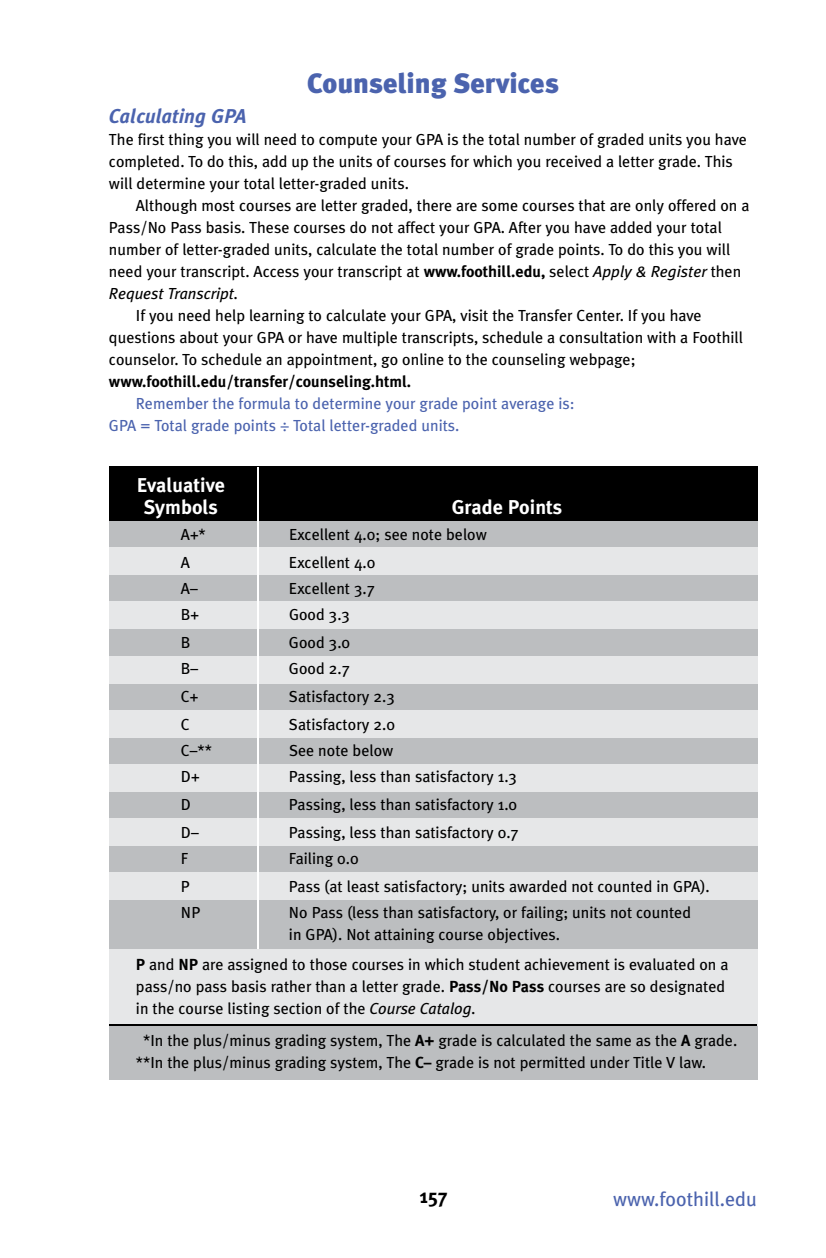
<style>
.page{position:relative;width:826px;height:1258px;background:#fff}
.page>*{position:absolute;margin:0;border:0;box-sizing:border-box;transform-origin:0 0}
.t1{font:900 28px "Meta Plus";color:#4b63ae}
.t2{font:700 20px/22px "Meta Plus";color:#fff;text-align:center}
.t3{font:20px "Meta Plus";color:#4b63ae}
.t4{font:italic 700 20px "Meta Plus";color:#4b63ae}
.t5{font:700 20px "Meta Plus";color:#000}
.t6{font:16px/22px "Meta Plus";color:#000}
.t7{font:16px/22px "Meta Plus";color:#4b63ae}
.t8{font:700 16px "Meta Plus";color:#000}
.s1{font-weight:700}
.s2{font-style:italic}
.s3{font-family:"Helvetica"}
.s4{color:#bcbec0}
</style>
<div class="page">
<div style="left:109px;top:521px;width:648px;height:27px;background:#bcbec0"></div>
<div style="left:109px;top:467px;width:648px;height:54px;background:#000"></div>
<div style="left:109px;top:575px;width:648px;height:27px;background:#bcbec0"></div>
<div style="left:109px;top:629px;width:648px;height:27px;background:#bcbec0"></div>
<div style="left:109px;top:683px;width:648px;height:27px;background:#bcbec0"></div>
<div style="left:109px;top:737px;width:648px;height:27px;background:#bcbec0"></div>
<div style="left:109px;top:791px;width:648px;height:27px;background:#bcbec0"></div>
<div style="left:109px;top:845px;width:648px;height:27px;background:#bcbec0"></div>
<div style="left:109px;top:899px;width:648px;height:50px;background:#bcbec0"></div>
<div style="left:109px;top:1025px;width:648px;height:54px;background:#bcbec0"></div>
<div style="left:109px;top:710px;width:648px;height:27px;background:#e6e7e8"></div>
<div style="left:109px;top:656px;width:648px;height:27px;background:#e6e7e8"></div>
<div style="left:109px;top:602px;width:648px;height:27px;background:#e6e7e8"></div>
<div style="left:109px;top:548px;width:648px;height:27px;background:#e6e7e8"></div>
<div style="left:109px;top:764px;width:648px;height:27px;background:#e6e7e8"></div>
<div style="left:109px;top:818px;width:648px;height:27px;background:#e6e7e8"></div>
<div style="left:109px;top:872px;width:648px;height:27px;background:#e6e7e8"></div>
<div style="left:109px;top:949px;width:648px;height:76px;background:#e6e7e8"></div>
<hr style="left:109px;top:1024px;width:648px;height:2px;background:#000">
<hr style="left:257px;top:467px;width:2px;height:482px;background:#fff">
<h1 class="t1" style="left:307px;top:67px;width:253px">Counseling Services</h1>
<p class="t4" style="left:109px;top:104px;width:139px">Calculating GPA</p>
<p class="t6" style="left:109px;top:128px;width:639px">The first thing you will need to compute your GPA is the total number of graded units you have completed. To do this, add up the units of courses for which you received a letter grade. This will determine your total letter-graded units.</p>
<p class="t6" style="left:109px;top:194px;width:642px;text-indent:27px">Although most courses are letter graded, there are some courses that are only offered on a Pass/No Pass basis. These courses do not affect your GPA. After you have added your total number of letter-graded units, calculate the total number of grade points. To do this you will need your transcript. Access your transcript at <span class="s1">www.foothill.edu,</span> select <span class="s2">Apply &amp; Register</span> then <span class="s2">Request Transcript.</span></p>
<p class="t6" style="left:109px;top:304px;width:635px;text-indent:27px">If you need help learning to calculate your GPA, visit the Transfer Center. If you have questions about your GPA or have multiple transcripts, schedule a consultation with a Foothill counselor. To schedule an appointment, go online to the counseling webpage;</p>
<p class="t8" style="left:109px;top:372px;width:304px">www.foothill.edu/transfer/counseling.html.</p>
<p class="t7" style="left:109px;top:392px;width:467px;text-indent:27px">Remember the formula to determine your grade point average is:<br>GPA = Total grade points <span class="s3">÷</span> Total letter-graded units.</p>
<p class="t2" style="left:137px;top:474px;width:90px">Evaluative<br>Symbols</p>
<p class="t2" style="left:452px;top:496px;width:112px">Grade Points</p>
<p class="t6" style="left:181px;top:523px;width:26px">A+*</p>
<p class="t6" style="left:289px;top:523px;width:199px">Excellent 4.0; see note below</p>
<p class="t6" style="left:181px;top:551px;width:11px">A</p>
<p class="t6" style="left:289px;top:551px;width:88px">Excellent 4.0</p>
<p class="t6" style="left:181px;top:577px;width:18px">A–</p>
<p class="t6" style="left:289px;top:577px;width:87px">Excellent 3.7</p>
<p class="t6" style="left:181px;top:603px;width:20px">B+</p>
<p class="t6" style="left:289px;top:603px;width:63px">Good 3.3</p>
<p class="t6" style="left:181px;top:631px;width:11px">B</p>
<p class="t6" style="left:289px;top:631px;width:63px">Good 3.0</p>
<p class="t6" style="left:181px;top:657px;width:19px">B–</p>
<p class="t6" style="left:289px;top:657px;width:62px">Good 2.7</p>
<p class="t6" style="left:181px;top:685px;width:19px">C+</p>
<p class="t6" style="left:289px;top:685px;width:107px">Satisfactory 2.3</p>
<p class="t6" style="left:181px;top:713px;width:10px">C</p>
<p class="t6" style="left:289px;top:713px;width:107px">Satisfactory 2.0</p>
<p class="t6" style="left:181px;top:739px;width:33px">C–**</p>
<p class="t6" style="left:289px;top:739px;width:106px">See note below</p>
<p class="t6" style="left:181px;top:765px;width:20px">D+</p>
<p class="t6" style="left:289px;top:765px;width:230px">Passing, less than satisfactory 1.3</p>
<p class="t6" style="left:181px;top:793px;width:12px">D</p>
<p class="t6" style="left:289px;top:793px;width:230px">Passing, less than satisfactory 1.0</p>
<p class="t6" style="left:181px;top:821px;width:19px">D–</p>
<p class="t6" style="left:289px;top:821px;width:231px">Passing, less than satisfactory 0.7</p>
<p class="t6" style="left:181px;top:847px;width:9px">F</p>
<p class="t6" style="left:289px;top:847px;width:71px">Failing 0.0</p>
<p class="t6" style="left:181px;top:875px;width:10px">P</p>
<p class="t6" style="left:289px;top:875px;width:422px">Pass (at least satisfactory; units awarded not counted in GPA).</p>
<p class="t6" style="left:181px;top:901px;width:21px">NP</p>
<p class="t6" style="left:289px;top:901px;width:404px">No Pass (less than satisfactory, or failing; units not counted in GPA). Not attaining course objectives.</p>
<p class="t6" style="left:136px;top:953px;width:594px"><span class="s1">P</span> and <span class="s1">NP</span> are assigned to those courses in which student achievement is evaluated on a pass/no pass basis rather than a letter grade. <span class="s1">Pass/No Pass</span> courses are so designated in the course listing section of the <span class="s2">Course Catalog.</span></p>
<p class="t6" style="left:136px;top:1029px;width:603px"><span class="s4">*</span>*In the plus/minus grading system, The <span class="s1">A+</span> grade is calculated the same as the <span class="s1">A</span> grade. **In the plus/minus grading system, The <span class="s1">C–</span> grade is not permitted under Title V law.</p>
<p class="t5" style="left:420px;top:1184px;width:29px">157</p>
<p class="t3" style="left:613px;top:1187px;width:145px">www.foothill.edu</p>
</div>
